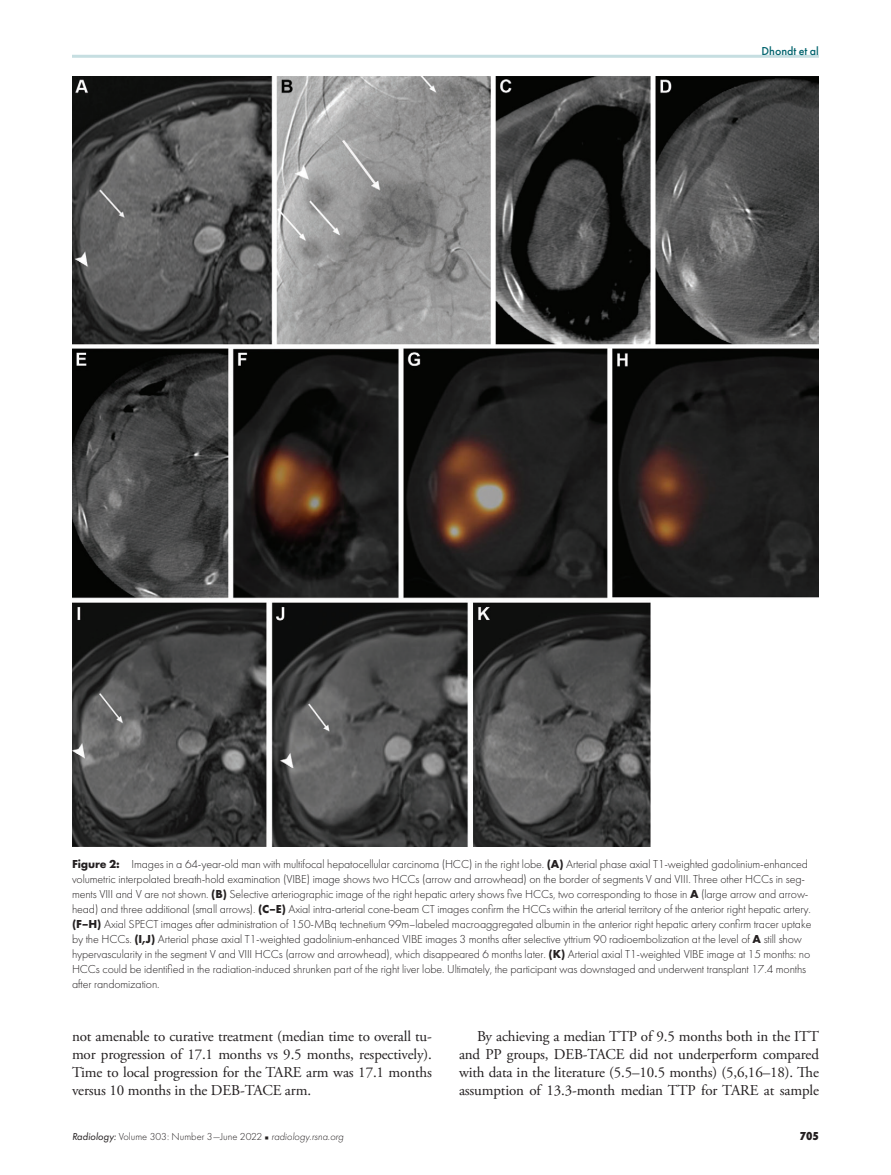
<style>
.page{position:relative;width:891px;height:1175px;background:#fff}
.page>*{position:absolute;margin:0;border:0;box-sizing:border-box;transform-origin:0 0}
.t1{font:15px/18px "Adobe Garamond Pro";letter-spacing:-.01em;color:#231f20;text-align:justify}
.t2{font:300 12px/15px "Futura PT";letter-spacing:-.01em;color:#231f20}
.t3{font:500 12px "Futura PT";color:#00636d}
.t4{font:800 12px "Futura PT Cond";color:#231f20}
.t5{font:300 10.5px "Futura PT";color:#231f20}
.s1{font-weight:700}
.s2{font-weight:400;font-style:italic}
.s3{font-family:"Universal Newswith Comm Pi";font-weight:400;font-size:6px}
.s4{font-style:italic}
</style>
<div class="page">
<hr style="left:72px;top:55px;width:747px;height:3px;background:#c6dee1">
<img style="left:72px;top:76px;width:747px;height:771px">
<p class="t3" style="left:762px;top:44px;width:59px">Dhondt et al</p>
<p class="t2" style="left:72px;top:856px;width:741px"><span class="s1">Figure 2:</span> Images in a 64-year-old man with multifocal hepatocellular carcinoma (HCC) in the right lobe. <span class="s1">(A)</span> Arterial phase axial T1-weighted gadolinium-enhanced volumetric interpolated breath-hold examination (VIBE) image shows two HCCs (arrow and arrowhead) on the border of segments V and VIII. Three other HCCs in seg&shy;ments VIII and V are not shown. <span class="s1">(B)</span> Selective arteriographic image of the right hepatic artery shows five HCCs, two corresponding to those in <span class="s1">A</span> (large arrow and arrow&shy;head) and three additional (small arrows). <span class="s1">(C–E)</span> Axial intra-arterial cone-beam CT images confirm the HCCs within the arterial territory of the anterior right hepatic artery. <span class="s1">(F–H)</span> Axial SPECT images after administration of 150-MBq technetium 99m–labeled macroaggregated albumin in the anterior right hepatic artery confirm tracer uptake by the HCCs. <span class="s1">(I,J)</span> Arterial phase axial T1-weighted gadolinium-enhanced VIBE images 3 months after selective yttrium 90 radioembolization at the level of <span class="s1">A</span> still show hypervascularity in the segment V and VIII HCCs (arrow and arrowhead), which disappeared 6 months later. <span class="s1">(K)</span> Arterial axial T1-weighted VIBE image at 15 months: no HCCs could be identified in the radiation-induced shrunken part of the right liver lobe. Ultimately, the participant was downstaged and underwent transplant 17.4 months after randomization.</p>
<p class="t1" style="left:72px;top:1027px;width:362px">not amenable to curative treatment (median time to overall tu&shy;mor progression of 17.1 months vs 9.5 months, respectively).<br>Time to local progression for the TARE arm was 17.1 months versus 10 months in the DEB-TACE arm.</p>
<p class="t1" style="left:459px;top:1027px;width:362px;text-indent:18px">By achieving a median TTP of 9.5 months both in the ITT and PP groups, DEB-TACE did not underperform compared with data in the literature (5.5–10.5 months) (5,6,16–18). The assumption of 13.3-month median TTP for TARE at sample</p>
<p class="t5" style="left:72px;top:1131px;width:273px"><span class="s2">Radiology:</span> Volume 303: Number 3—June 2022 <span class="s3">n</span> <span class="s4">radiology.rsna.org</span></p>
<p class="t4" style="left:800px;top:1129px;width:21px">705</p>
</div>
